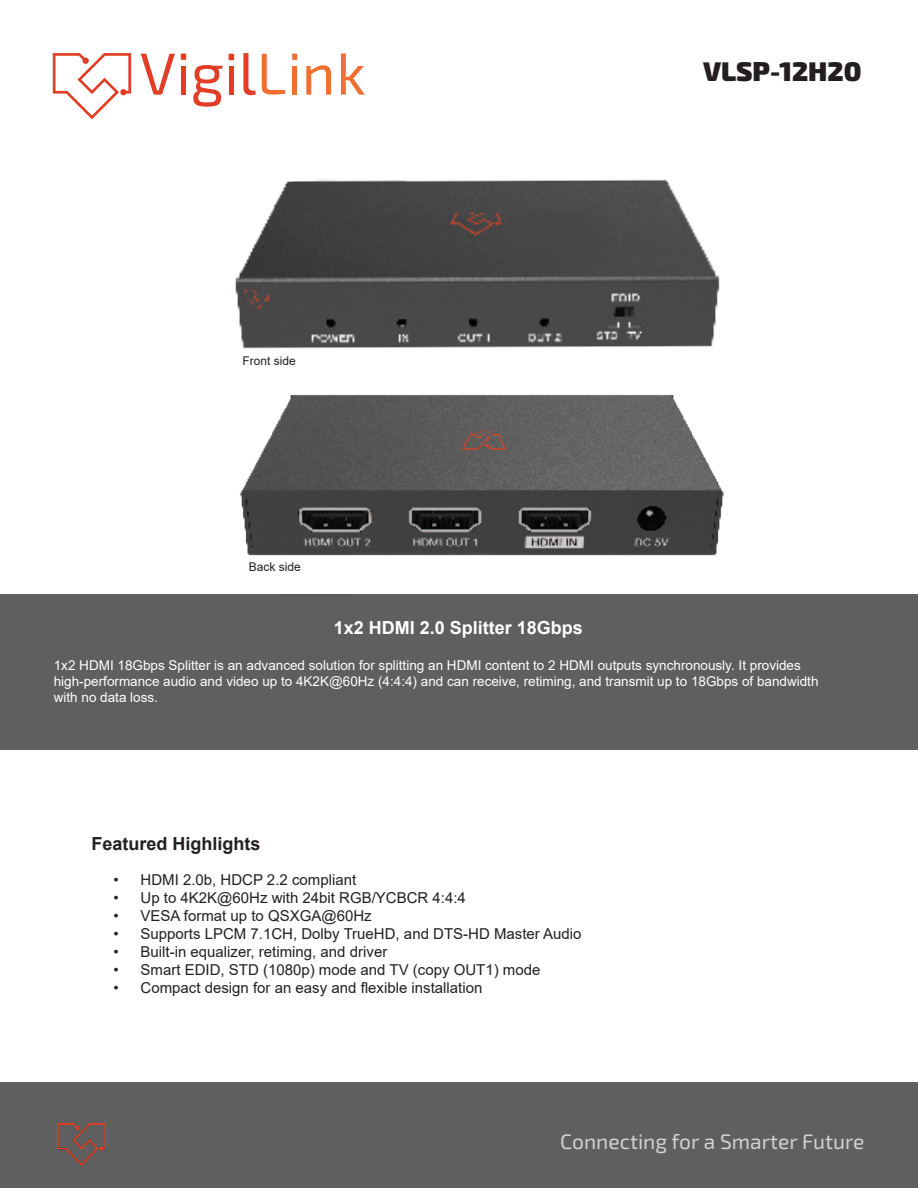
<style>
.page{position:relative;width:918px;height:1188px;background:#fff}
.page>*{position:absolute;margin:0;border:0;box-sizing:border-box;transform-origin:0 0}
.t1{font:27px "Exo 2";color:#231f20}
.t2{font:21px "Exo 2";color:#d2d0d0}
.t3{font:700 18px "Arial";color:#fff}
.t4{font:700 18px "Arial";color:#231f20}
.t5{font:15px "Arial";color:#231f20}
.t6{font:13.5px "Arial";color:#fff}
.t7{font:12px "Arial";color:#231f20}
</style>
<div class="page">
<div style="left:0;top:594px;width:918px;height:156px;background:#5e5f5e"></div>
<div style="left:0;top:1082px;width:918px;height:106px;background:#5e5f5e"></div>
<svg style="left:292px;top:53px;width:6px;height:7px"></svg>
<div style="left:292px;top:66px;width:5px;height:28px;background:#f06e2f"></div>
<svg style="left:306px;top:65px;width:25px;height:30px"></svg>
<svg style="left:341px;top:54px;width:24px;height:41px"></svg>
<svg style="left:53px;top:53px;width:78px;height:66px"></svg>
<svg style="left:141px;top:54px;width:34px;height:41px"></svg>
<div style="left:181px;top:66px;width:5px;height:29px;background:#e13e25"></div>
<svg style="left:181px;top:53px;width:5px;height:7px"></svg>
<svg style="left:193px;top:65px;width:30px;height:42px"></svg>
<div style="left:229px;top:66px;width:5px;height:29px;background:#e13e25"></div>
<svg style="left:243px;top:53px;width:42px;height:43px"></svg>
<svg style="left:229px;top:54px;width:5px;height:6px"></svg>
<img style="left:57px;top:1123px;width:48px;height:43px">
<img style="left:240px;top:394px;width:484px;height:162px">
<img style="left:235px;top:179px;width:485px;height:170px">
<p class="t7" style="left:242px;top:353px;width:55px">Front side</p>
<p class="t7" style="left:249px;top:558px;width:54px">Back side</p>
<p class="t3" style="left:334px;top:615px;width:251px">1x2 HDMI 2.0 Splitter 18Gbps</p>
<p class="t1" style="left:703px;top:53px;width:160px">VLSP-12H20</p>
<p class="t6" style="left:54px;top:656px;width:749px">1x2 HDMI 18Gbps Splitter is an advanced solution for splitting an HDMI content to 2 HDMI outputs synchronously. It provides</p>
<p class="t6" style="left:54px;top:672px;width:766px">high-performance audio and video up to 4K2K@60Hz (4:4:4) and can receive, retiming, and transmit up to 18Gbps of bandwidth</p>
<p class="t6" style="left:54px;top:688px;width:106px">with no data loss.</p>
<p class="t4" style="left:91px;top:831px;width:171px">Featured Highlights</p>
<p class="t5" style="left:114px;top:870px;width:244px">• HDMI 2.0b, HDCP 2.2 compliant</p>
<p class="t5" style="left:114px;top:888px;width:354px">• Up to 4K2K@60Hz with 24bit RGB/YCBCR 4:4:4</p>
<p class="t5" style="left:114px;top:906px;width:260px">• VESA format up to QSXGA@60Hz</p>
<p class="t5" style="left:114px;top:924px;width:469px">• Supports LPCM 7.1CH, Dolby TrueHD, and DTS-HD Master Audio</p>
<p class="t5" style="left:114px;top:942px;width:275px">• Built-in equalizer, retiming, and driver</p>
<p class="t5" style="left:114px;top:960px;width:428px">• Smart EDID, STD (1080p) mode and TV (copy OUT1) mode</p>
<p class="t5" style="left:114px;top:978px;width:370px">• Compact design for an easy and flexible installation</p>
<p class="t2" style="left:560px;top:1127px;width:306px">Connecting for a Smarter Future</p>
</div>
